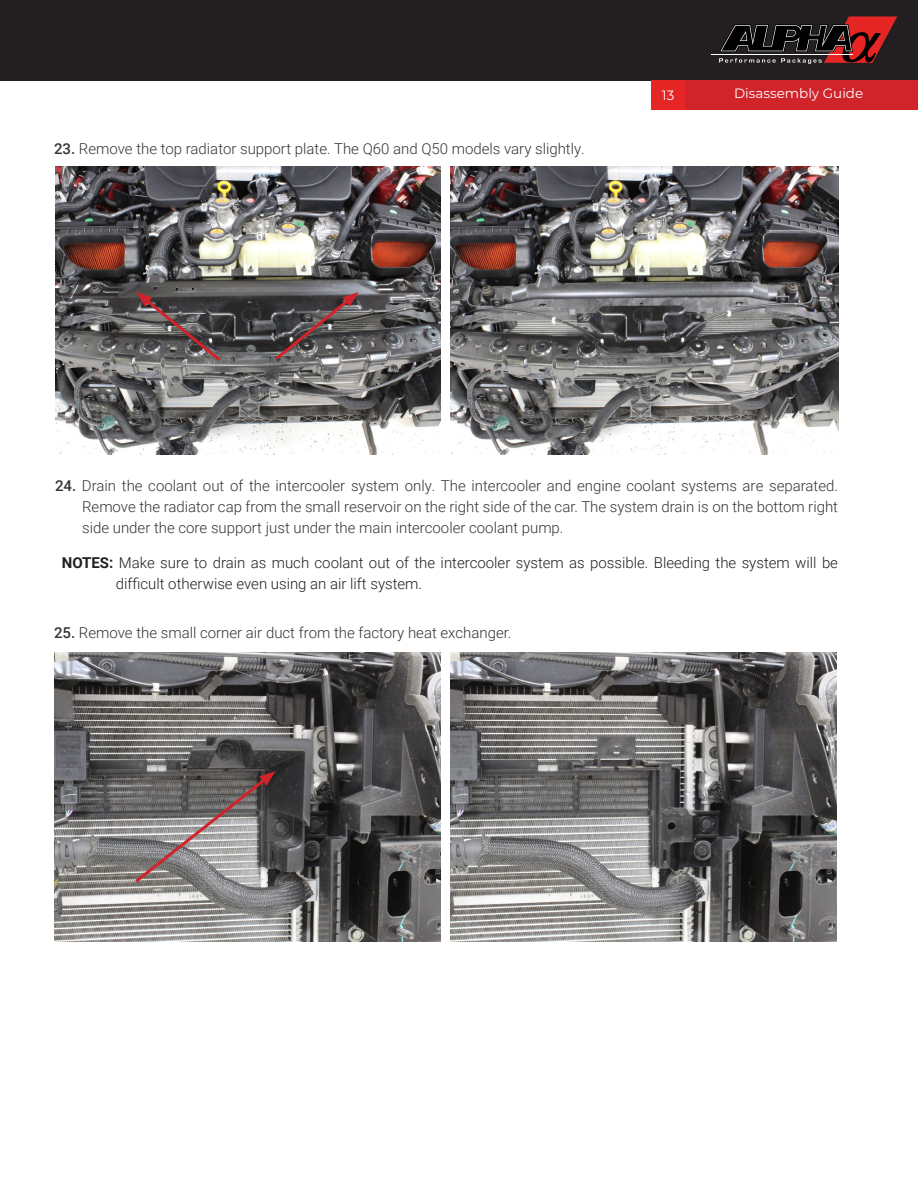
<style>
.page{position:relative;width:918px;height:1188px;background:#fff}
.page>*{position:absolute;margin:0;border:0;box-sizing:border-box;transform-origin:0 0}
.t1{font:300 15px/21px "Roboto";color:#353534;text-align:justify}
.t2{font:300 15px/21px "Roboto";color:#231f20}
.t3{font:13.5px "Montserrat";color:#fff}
.s1{font-weight:500}
.s2{font-weight:700}
</style>
<div class="page">
<div style="left:0;top:0;width:918px;height:80px;background:#231f20"></div>
<div style="left:652px;top:80px;width:266px;height:30px;background:#d1232a"></div>
<div style="left:651px;top:80px;width:34px;height:30px;background:#e62624"></div>
<hr style="left:712px;top:54px;width:141px;height:1px;background:#fff">
<svg style="left:719px;top:16px;width:178px;height:48px"></svg>
<img style="left:55px;top:166px;width:386px;height:289px">
<img style="left:450px;top:166px;width:388px;height:289px">
<svg style="left:272px;top:292px;width:87px;height:71px"></svg>
<svg style="left:136px;top:292px;width:87px;height:72px"></svg>
<img style="left:54px;top:652px;width:387px;height:289px">
<img style="left:450px;top:652px;width:387px;height:289px">
<svg style="left:132px;top:771px;width:144px;height:114px"></svg>
<p class="t1" style="left:54px;top:138px;width:532px"><span class="s1">23.</span> Remove the top radiator support plate. The Q60 and Q50 models vary slightly.</p>
<p class="t3" style="left:662px;top:86px;width:14px">13</p>
<p class="t3" style="left:734px;top:84px;width:131px">Disassembly Guide</p>
<p class="t1" style="left:82px;top:475px;width:758px;text-indent:-27px"><span class="s1">24.</span> Drain the coolant out of the intercooler system only. The intercooler and engine coolant systems are separated.<br>Remove the radiator cap from the small reservoir on the right side of the car. The system drain is on the bottom right side under the core support just under the main intercooler coolant pump.</p>
<p class="t2" style="left:116px;top:551px;width:724px;text-indent:-54px"><span class="s2">NOTES:</span> Make sure to drain as much coolant out of the intercooler system as possible. Bleeding the system will be difficult otherwise even using an air lift system.</p>
<p class="t1" style="left:54px;top:621px;width:459px"><span class="s1">25.</span> Remove the small corner air duct from the factory heat exchanger.</p>
</div>
